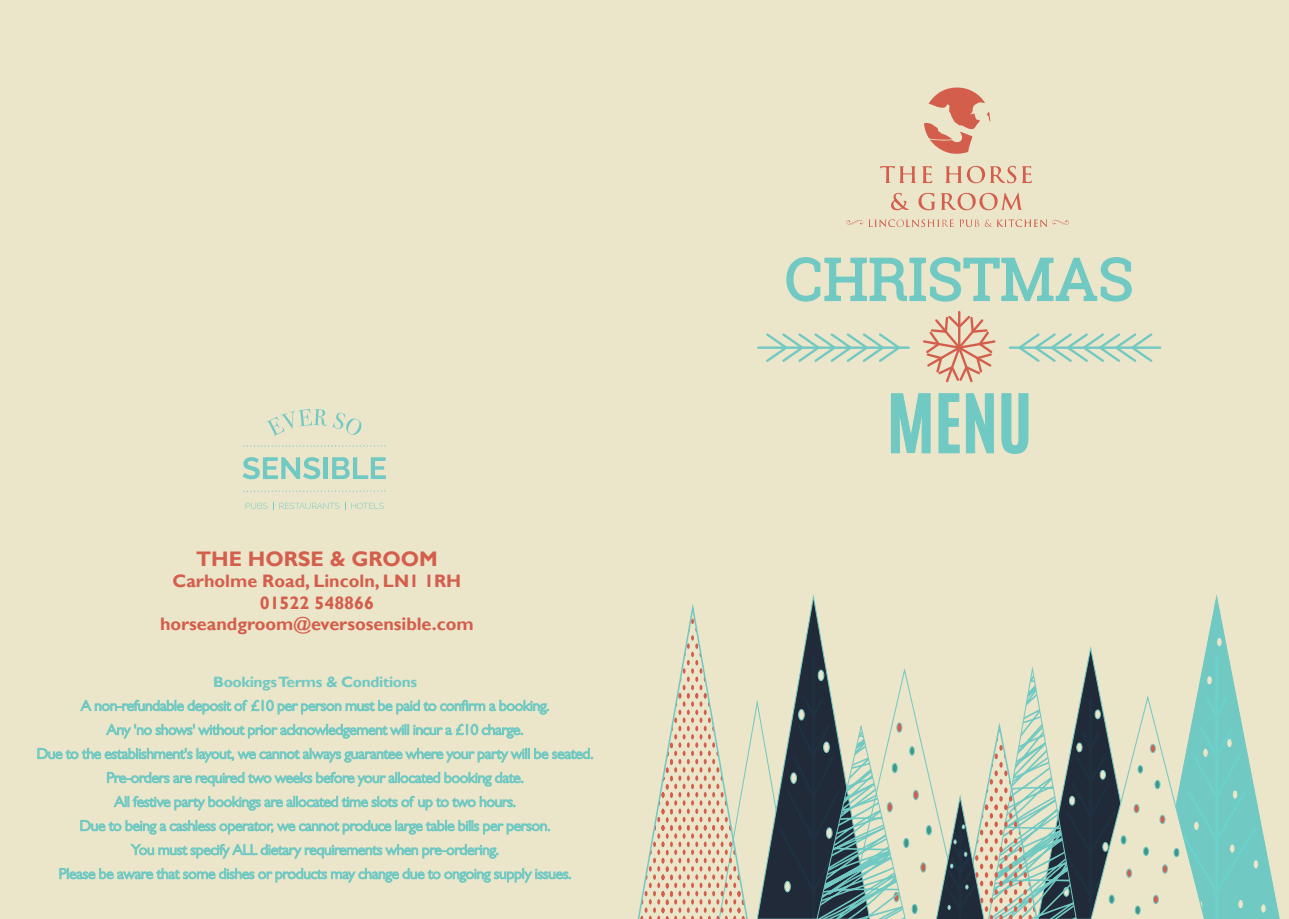
<style>
.page{position:relative;width:1289px;height:919px;background:#fff}
.page>*{position:absolute;margin:0;border:0;box-sizing:border-box;transform-origin:0 0}
.t1{font:700 68.7px "Antonio";color:#70c9c2}
.t2{font:58.8px "Roboto Slab";color:#70c9c2}
.t3{font:700 21px "Gill Sans";color:#d45e4c}
.t4{font:700 18px/21.6px "Gill Sans";color:#d45e4c;text-align:center}
.t5{font:700 15px "Gill Sans";letter-spacing:-.025em;color:#70c9c2;scale:1.04 1}
</style>
<div class="page">
<div style="left:0;top:0;width:1288px;height:918px;background:#ebe5ca"></div>
<svg style="left:246px;top:502px;width:21px;height:7px"></svg>
<svg style="left:273px;top:502px;width:66px;height:8px"></svg>
<svg style="left:345px;top:502px;width:38px;height:8px"></svg>
<svg style="left:242px;top:457px;width:78px;height:22px;background:#add6c5"></svg>
<hr style="left:323px;top:457px;width:4px;height:22px;background:#70c9c2">
<svg style="left:332px;top:457px;width:54px;height:22px"></svg>
<svg style="left:266px;top:409px;width:95px;height:27px;background:#d9e0c8"></svg>
<svg style="left:243px;top:490px;width:142px;height:2px"></svg>
<svg style="left:243px;top:445px;width:142px;height:1px"></svg>
<svg style="left:785px;top:256px;width:347px;height:46px;background:#d2dfc8"></svg>
<svg style="left:891px;top:393px;width:39px;height:60px;background:#d7e0c8"></svg>
<svg style="left:938px;top:393px;width:21px;height:60px"></svg>
<svg style="left:966px;top:393px;width:27px;height:60px;background:#d9e0c8"></svg>
<svg style="left:1001px;top:393px;width:27px;height:61px;background:#d8e0c8"></svg>
<svg style="left:80px;top:699px;width:469px;height:15px;background:#c2dbc7"></svg>
<svg style="left:106px;top:723px;width:417px;height:15px;background:#c2dbc7"></svg>
<svg style="left:37px;top:748px;width:556px;height:14px;background:#bedac6"></svg>
<svg style="left:107px;top:771px;width:416px;height:15px;background:#c1dbc7"></svg>
<svg style="left:114px;top:795px;width:401px;height:15px;background:#c1dbc7"></svg>
<svg style="left:80px;top:820px;width:470px;height:14px;background:#bedac6"></svg>
<svg style="left:130px;top:843px;width:368px;height:15px;background:#c1dbc7"></svg>
<svg style="left:59px;top:868px;width:512px;height:14px;background:#bedac6"></svg>
<svg style="left:636px;top:596px;width:644px;height:322px;background:#bcc4b2"></svg>
<hr style="left:1009px;top:346px;width:151px;height:3px;background:#70c9c2">
<svg style="left:1015px;top:331px;width:139px;height:33px;background:#cbddc7"></svg>
<hr style="left:758px;top:346px;width:150px;height:3px;background:#70c9c2">
<svg style="left:764px;top:331px;width:139px;height:33px;background:#cbddc7"></svg>
<hr style="left:958px;top:312px;width:2px;height:35px;background:#d45e4c">
<svg style="left:921px;top:313px;width:76px;height:71px;background:#e5c4ab"></svg>
<svg style="left:889px;top:193px;width:20px;height:17px"></svg>
<svg style="left:917px;top:193px;width:105px;height:18px;background:#e4c1a8"></svg>
<svg style="left:944px;top:166px;width:87px;height:17px"></svg>
<svg style="left:880px;top:166px;width:52px;height:17px"></svg>
<svg style="left:924px;top:87px;width:66px;height:69px;background:#e1ab94"></svg>
<svg style="left:959px;top:219px;width:110px;height:8px"></svg>
<svg style="left:846px;top:219px;width:107px;height:8px"></svg>
<p class="t3" style="left:196px;top:546px;width:243px">THE HORSE &amp; GROOM</p>
<p class="t4" style="left:160px;top:570px;width:315px">Carholme Road, Lincoln, LN1 1RH<br>01522 548866 horseandgroom@eversosensible.com</p>
<p class="t5" style="left:213px;top:672px;width:197px">Bookings Terms &amp; Conditions</p>
<h2 class="t2" style="left:785px;top:239px;width:350px">CHRISTMAS</h2>
<h1 class="t1" style="left:887px;top:371px;width:146px">MENU</h1>
</div>
